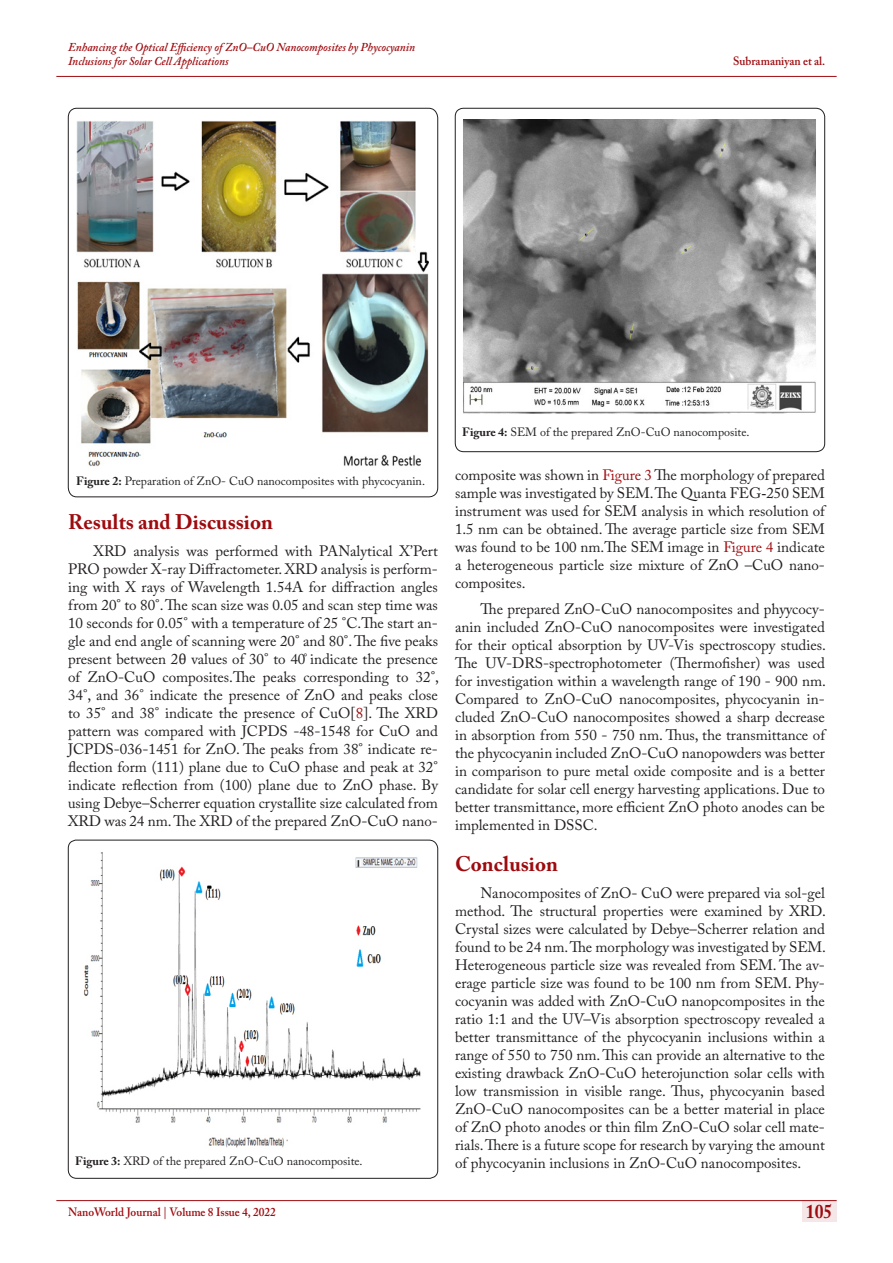
<style>
.page{position:relative;width:893px;height:1263px;background:#fff}
.page>*{position:absolute;margin:0;border:0;box-sizing:border-box;transform-origin:0 0}
.t1{font:700 21px "Adobe Caslon Pro";color:#9e0b0f}
.t2{font:700 19.5px "Adobe Caslon Pro";color:#9e0b0f;scale:.9 1}
.t3{font:15px/18px "Adobe Caslon Pro";color:#231f20;text-align:justify}
.t4{font:italic 600 12px/14.4px "Adobe Caslon Pro";color:#9e0b0f;scale:.95 1}
.Normal__Web{font:12px "Adobe Caslon Pro";color:#231f20}
.Normal__Web-2{font:12px "Adobe Caslon Pro";color:#212121}
.t5{font:600 12px "Adobe Caslon Pro";color:#9e0b0f;scale:.95 1}
.s1{font-weight:700}
.s2{font-family:"Cambria"}
.s3{font-family:"Times New Roman"}
.s4{color:#9e0b0f}
</style>
<div class="page">
<div style="left:802px;top:1200px;width:34px;height:21px;background:#f5e7e7"></div>
<hr style="left:56px;top:1200px;width:781px;height:1px;background:#9e0b0f">
<hr style="left:56px;top:76px;width:781px;height:1px;background:#9e0b0f">
<svg style="left:68px;top:108px;width:370px;height:389px"></svg>
<div style="left:76px;top:476px;width:352px;height:12px;background:#fff"></div>
<img style="left:76px;top:120px;width:352px;height:352px">
<div style="left:68px;top:840px;width:370px;height:338px;border:1px solid #231f20;border-radius:8px"></div>
<img style="left:83px;top:852px;width:338px;height:296px">
<div style="left:455px;top:108px;width:370px;height:344px;border:1px solid #231f20;border-radius:8px"></div>
<img style="left:463px;top:119px;width:353px;height:295px">
<p class="t4" style="left:68px;top:40px;width:367px">Enhancing the Optical Efficiency of ZnO–CuO Nanocomposites by Phycocyanin<br>Inclusions for Solar Cell Applications</p>
<p class="t5" style="left:733px;top:54px;width:98px">Subramaniyan et al.</p>
<p class="Normal__Web-2" style="left:76px;top:473px;width:350px"><span class="s1">Figure 2:</span> Preparation of ZnO- CuO nanocomposites with phycocyanin.</p>
<p class="t1" style="left:68px;top:510px;width:206px">Results and Discussion</p>
<p class="t3" style="left:68px;top:542px;width:372px;text-indent:26px">XRD analysis was performed with PANalytical X’Pert PRO powder X-ray Diffractometer. XRD analysis is perform&shy;ing with X rays of Wavelength 1.54A for diffraction angles from 20° to 80°. The scan size was 0.05 and scan step time was 10 seconds for 0.05° with a temperature of 25 °C.The start an&shy;gle and end angle of scanning were 20° and 80°. The five peaks present between 2<span class="s2">θ</span> values of 30° to 40<span class="s3">̊</span> indicate the presence of ZnO-CuO composites.The peaks corresponding to 32°, 34°, and 36° indicate the presence of ZnO and peaks close to 35° and 38° indicate the presence of CuO[<span class="s4">8</span>]. The XRD pattern was compared with JCPDS -48-1548 for CuO and JCPDS-036-1451 for ZnO. The peaks from 38° indicate re&shy;flection form (111) plane due to CuO phase and peak at 32° indicate reflection from (100) plane due to ZnO phase. By using Debye–Scherrer equation crystallite size calculated from XRD was 24 nm. The XRD of the prepared ZnO-CuO nano-</p>
<p class="Normal__Web" style="left:75px;top:1154px;width:289px"><span class="s1">Figure 3:</span> XRD of the prepared ZnO-CuO nanocomposite.</p>
<p class="Normal__Web" style="left:462px;top:425px;width:289px"><span class="s1">Figure 4:</span> SEM of the prepared ZnO-CuO nanocomposite.</p>
<p class="t3" style="left:455px;top:465px;width:371px">composite was shown in <span class="s4">Figure 3</span> The morphology of prepared sample was investigated by SEM. The Quanta FEG<span class="s3">‐</span>250 SEM instrument was used for SEM analysis in which resolution of 1.5 nm can be obtained. The average particle size from SEM was found to be 100 nm.The SEM image in <span class="s4">Figure 4</span> indicate a heterogeneous particle size mixture of ZnO –CuO nano&shy;composites.</p>
<p class="t3" style="left:455px;top:600px;width:372px;text-indent:26px">The prepared ZnO-CuO nanocomposites and phyycocy&shy;anin included ZnO-CuO nanocomposites were investigated for their optical absorption by UV-Vis spectroscopy studies.<br>The UV-DRS-spectrophotometer (Thermofisher) was used for investigation within a wavelength range of 190 - 900 nm.<br>Compared to ZnO-CuO nanocomposites, phycocyanin in&shy;cluded ZnO-CuO nanocomposites showed a sharp decrease in absorption from 550 - 750 nm. Thus, the transmittance of the phycocyanin included ZnO-CuO nanopowders was better in comparison to pure metal oxide composite and is a better candidate for solar cell energy harvesting applications. Due to better transmittance, more efficient ZnO photo anodes can be implemented in DSSC.</p>
<p class="t1" style="left:455px;top:852px;width:104px">Conclusion</p>
<p class="t3" style="left:455px;top:884px;width:372px;text-indent:26px">Nanocomposites of ZnO- CuO were prepared via sol-gel method. The structural properties were examined by XRD.<br>Crystal sizes were calculated by Debye–Scherrer relation and found to be 24 nm. The morphology was investigated by SEM.<br>Heterogeneous particle size was revealed from SEM. The av&shy;erage particle size was found to be 100 nm from SEM. Phy&shy;cocyanin was added with ZnO-CuO nanopcomposites in the ratio 1:1 and the UV–Vis absorption spectroscopy revealed a better transmittance of the phycocyanin inclusions within a range of 550 to 750 nm. This can provide an alternative to the existing drawback ZnO-CuO heterojunction solar cells with low transmission in visible range. Thus, phycocyanin based ZnO-CuO nanocomposites can be a better material in place of ZnO photo anodes or thin film ZnO-CuO solar cell mate&shy;rials. There is a future scope for research by varying the amount of phycocyanin inclusions in ZnO-CuO nanocomposites.</p>
<p class="t5" style="left:68px;top:1204px;width:220px">NanoWorld Journal | Volume 8 Issue 4, 2022</p>
<h2 class="t2" style="left:806px;top:1200px;width:31px">105</h2>
</div>
